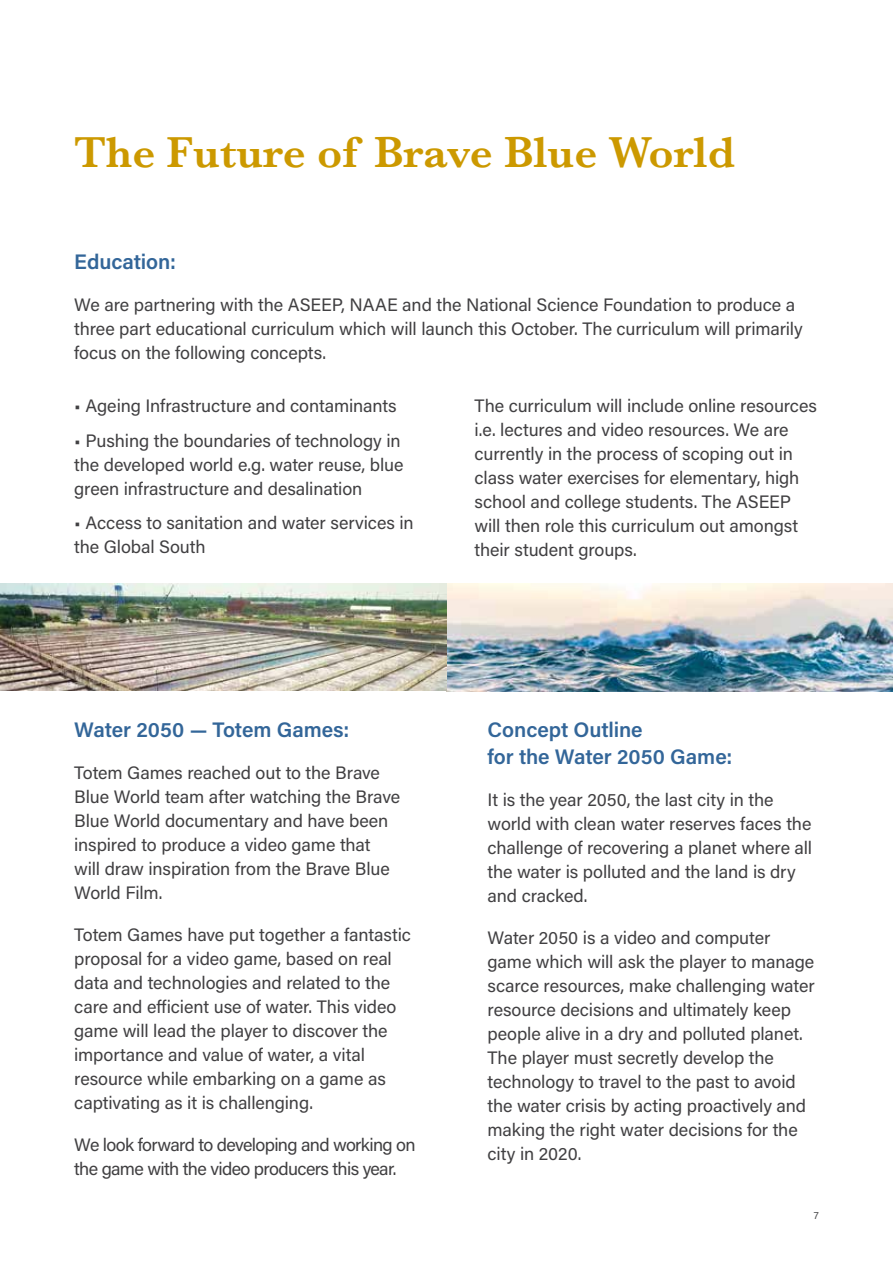
<style>
.page{position:relative;width:893px;height:1263px;background:#fff}
.page>*{position:absolute;margin:0;border:0;box-sizing:border-box;transform-origin:0 0}
.t1{font:600 45px "Baskerville";color:#c90}
.t2{font:600 21px/27px "Acumin Pro";letter-spacing:-.005em;color:#369}
.t3{font:18px/24px "Acumin Pro";letter-spacing:-.01em;color:#414042}
.t4{font:18px/24px "Acumin Pro";letter-spacing:-.035em;color:#414042}
.t5{font:10.5px "Acumin Pro";color:#4d4d4f}
</style>
<div class="page">
<img style="left:0;top:583px;width:893px;height:108px">
<h1 class="t1" style="left:74px;top:121px;width:662px">The Future of Brave Blue World</h1>
<p class="t2" style="left:74px;top:248px;width:103px">Education:</p>
<p class="t3" style="left:74px;top:292px;width:730px">We are partnering with the ASEEP, NAAE and the National Science Foundation to produce a three part educational curriculum which will launch this October. The curriculum will primarily focus on the following concepts.</p>
<p class="t3" style="left:74px;top:393px;width:324px">• Ageing Infrastructure and contaminants</p>
<p class="t3" style="left:74px;top:428px;width:331px">• Pushing the boundaries of technology in the developed world e.g. water reuse, blue green infrastructure and desalination</p>
<p class="t3" style="left:74px;top:510px;width:341px">• Access to sanitation and water services in the Global South</p>
<p class="t3" style="left:475px;top:393px;width:344px">The curriculum will include online resources i.e. lectures and video resources. We are currently in the process of scoping out in class water exercises for elementary, high school and college students. The ASEEP will then role this curriculum out amongst their student groups.</p>
<p class="t2" style="left:74px;top:715px;width:277px">Water 2050 — Totem Games:</p>
<p class="t3" style="left:74px;top:760px;width:327px">Totem Games reached out to the Brave Blue World team after watching the Brave Blue World documentary and have been inspired to produce a video game that will draw inspiration from the Brave Blue World Film.</p>
<p class="t3" style="left:74px;top:922px;width:338px">Totem Games have put together a fantastic proposal for a video game, based on real data and technologies and related to the care and efficient use of water. This video game will lead the player to discover the importance and value of water, a vital resource while embarking on a game as captivating as it is challenging.</p>
<p class="t4" style="left:74px;top:1132px;width:343px">We look forward to developing and working on the game with the video producers this year.</p>
<p class="t2" style="left:487px;top:716px;width:246px">Concept Outline<br>for the Water 2050 Game:</p>
<p class="t3" style="left:487px;top:787px;width:326px">It is the year 2050, the last city in the world with clean water reserves faces the challenge of recovering a planet where all the water is polluted and the land is dry and cracked.</p>
<p class="t3" style="left:487px;top:925px;width:329px">Water 2050 is a video and computer game which will ask the player to manage scarce resources, make challenging water resource decisions and ultimately keep people alive in a dry and polluted planet.<br>The player must secretly develop the technology to travel to the past to avoid the water crisis by acting proactively and making the right water decisions for the city in 2020.</p>
<p class="t5" style="left:814px;top:1208px;width:6px">7</p>
</div>
